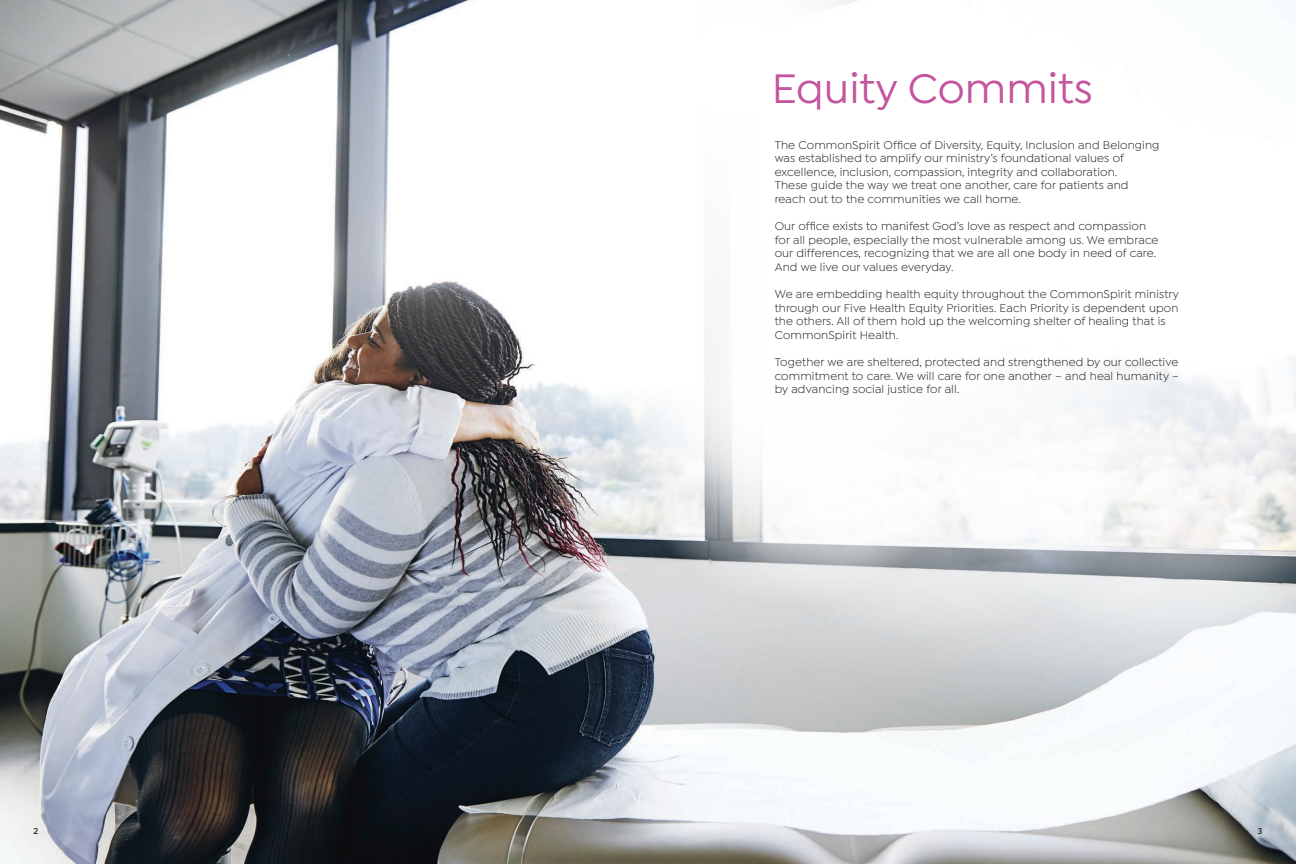
<style>
.page{position:relative;width:1296px;height:864px;background:#fff}
.page>*{position:absolute;margin:0;border:0;box-sizing:border-box;transform-origin:0 0}
.t1{font:500 44px "Isidora Sans";color:#c4559e}
.t2{font:12px/13.6px "Isidora Sans";letter-spacing:.01em;color:#231f20}
.t3{font:600 9px "Isidora Sans";color:#231f20}
</style>
<div class="page">
<img style="left:0;top:0;width:1296px;height:864px">
<svg style="left:521px;top:0;width:607px;height:529px"></svg>
<svg style="left:442px;top:0;width:586px;height:362px"></svg>
<svg style="left:696px;top:177px;width:465px;height:465px"></svg>
<svg style="left:622px;top:264px;width:341px;height:340px"></svg>
<svg style="left:928px;top:177px;width:368px;height:465px"></svg>
<p class="t1" style="left:772px;top:64px;width:323px">Equity Commits</p>
<p class="t2" style="left:775px;top:138px;width:386px">The CommonSpirit Office of Diversity, Equity, Inclusion and Belonging was established to amplify our ministry’s foundational values of excellence, inclusion, compassion, integrity and collaboration.<br>These guide the way we treat one another, care for patients and reach out to the communities we call home.</p>
<p class="t2" style="left:775px;top:219px;width:385px">Our office exists to manifest God’s love as respect and compassion for all people, especially the most vulnerable among us. We embrace our differences, recognizing that we are all one body in need of care.<br>And we live our values everyday.</p>
<p class="t2" style="left:775px;top:287px;width:406px">We are embedding health equity throughout the CommonSpirit ministry through our Five Health Equity Priorities. Each Priority is dependent upon the others. All of them hold up the welcoming shelter of healing that is CommonSpirit Health.</p>
<p class="t2" style="left:775px;top:355px;width:406px;text-align:justify">Together we are sheltered, protected and strengthened by our collective commitment to care. We will care for one another – and heal humanity – by advancing social justice for all.</p>
<p class="t3" style="left:34px;top:826px;width:6px">2</p>
<p class="t3" style="left:1258px;top:826px;width:6px">3</p>
</div>
